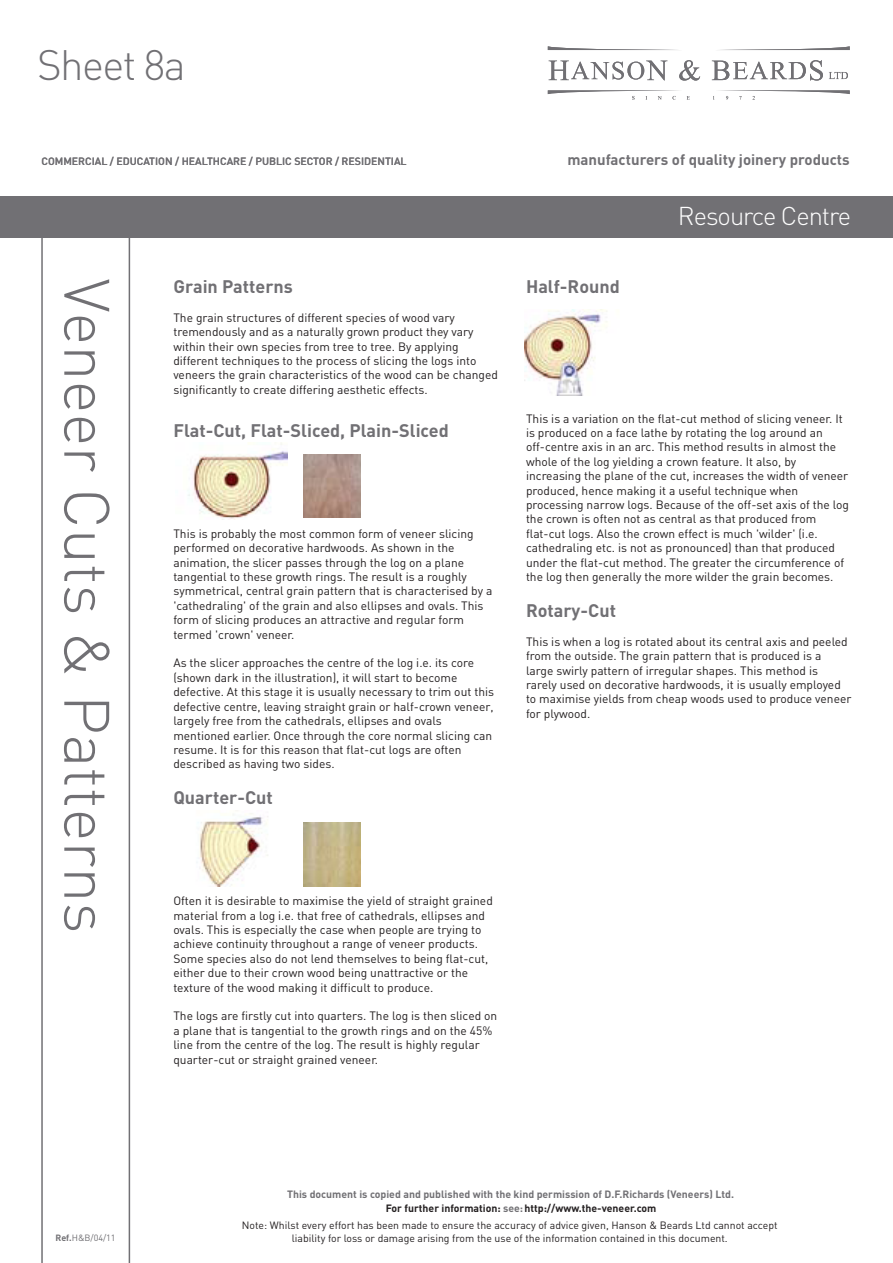
<style>
.page{position:relative;width:893px;height:1263px;background:#fff}
.page>*{position:absolute;margin:0;border:0;box-sizing:border-box;transform-origin:0 0}
.t1{font:300 63px "DIN";color:#717074}
.t2{font:300 42px "DIN";letter-spacing:-.04em;color:#717074}
.t3{font:300 25.5px "DIN";letter-spacing:-.04em;color:#fff}
.t4{font:700 18px "DIN";color:#717074}
.t5{font:700 15px "DIN";color:#717074}
.t6{font:12px/14.4px "DIN";color:#231f20}
.t7{font:10.5px "DIN";color:#231f20}
.t8{font:700 10.5px/14.4px "DIN";color:#717074}
.t9{font:500 10.5px "DIN";color:#717074}
.t10{font:9px "DIN";color:#717074}
.s1{color:#231f20}
.s2{font-weight:700}
</style>
<div class="page">
<hr style="left:41px;top:238px;width:2px;height:1025px;background:#717074">
<hr style="left:129px;top:238px;width:1px;height:1025px;background:#717074">
<div style="left:0;top:196px;width:893px;height:42px;background:#717074"></div>
<svg style="left:548px;top:46px;width:302px;height:4px"></svg>
<svg style="left:549px;top:61px;width:118px;height:19px"></svg>
<svg style="left:679px;top:60px;width:21px;height:21px"></svg>
<svg style="left:712px;top:60px;width:111px;height:21px"></svg>
<svg style="left:829px;top:72px;width:19px;height:7px"></svg>
<svg style="left:548px;top:90px;width:302px;height:10px"></svg>
<img style="left:188px;top:443px;width:100px;height:76px">
<img style="left:303px;top:454px;width:58px;height:64px">
<img style="left:198px;top:810px;width:70px;height:77px">
<img style="left:303px;top:823px;width:58px;height:63px">
<img style="left:524px;top:310px;width:83px;height:85px">
<h2 class="t2" style="left:37px;top:39px;width:150px">Sheet 8a</h2>
<p class="t9" style="left:41px;top:155px;width:367px">COMMERCIAL / EDUCATION / HEALTHCARE / PUBLIC SECTOR / RESIDENTIAL</p>
<p class="t5" style="left:567px;top:150px;width:284px">manufacturers of quality joinery products</p>
<h1 class="t1" style="left:126px;top:279px;width:656px;rotate:90deg">Veneer Cuts &amp; Patterns</h1>
<h3 class="t4" style="left:173px;top:275px;width:121px">Grain Patterns</h3>
<p class="t6" style="left:173px;top:310px;width:326px">The grain structures of different species of wood vary tremendously and as a naturally grown product they vary within their own species from tree to tree. By applying different techniques to the process of slicing the logs into veneers the grain characteristics of the wood can be changed significantly to create differing aesthetic effects.</p>
<h3 class="t4" style="left:173px;top:419px;width:277px">Flat-Cut, Flat-Sliced, Plain-Sliced</h3>
<p class="t6" style="left:173px;top:526px;width:321px">This is probably the most common form of veneer slicing performed on decorative hardwoods. As shown in the animation, the slicer passes through the log on a plane tangential to these growth rings. The result is a roughly symmetrical, central grain pattern that is characterised by a 'cathedraling' of the grain and also ellipses and ovals. This form of slicing produces an attractive and regular form termed 'crown' veneer.</p>
<p class="t6" style="left:173px;top:656px;width:322px">As the slicer approaches the centre of the log i.e. its core (shown dark in the illustration), it will start to become defective. At this stage it is usually necessary to trim out this defective centre, leaving straight grain or half-crown veneer, largely free from the cathedrals, ellipses and ovals mentioned earlier. Once through the core normal slicing can resume. It is for this reason that flat-cut logs are often described as having two sides.</p>
<h3 class="t4" style="left:173px;top:786px;width:101px">Quarter-Cut</h3>
<h3 class="t4" style="left:526px;top:275px;width:95px">Half-Round</h3>
<h3 class="t3" style="left:678px;top:200px;width:175px">Resource Centre</h3>
<p class="t6" style="left:526px;top:411px;width:325px">This is a variation on the flat-cut method of slicing veneer. It is produced on a face lathe by rotating the log around an off-centre axis in an arc. This method results in almost the whole of the log yielding a crown feature. It also, by increasing the plane of the cut, increases the width of veneer produced, hence making it a useful technique when processing narrow logs. Because of the off-set axis of the log the crown is often not as central as that produced from flat-cut logs. Also the crown effect is much 'wilder' (i.e. cathedraling etc. is not as pronounced) than that produced under the flat-cut method. The greater the circumference of the log then generally the more wilder the grain becomes.</p>
<h3 class="t4" style="left:526px;top:599px;width:92px">Rotary-Cut</h3>
<p class="t6" style="left:526px;top:634px;width:327px">This is when a log is rotated about its central axis and peeled from the outside. The grain pattern that is produced is a large swirly pattern of irregular shapes. This method is rarely used on decorative hardwoods, it is usually employed to maximise yields from cheap woods used to produce veneer for plywood.</p>
<p class="t6" style="left:173px;top:893px;width:321px">Often it is desirable to maximise the yield of straight grained material from a log i.e. that free of cathedrals, ellipses and ovals. This is especially the case when people are trying to achieve continuity throughout a range of veneer products.<br>Some species also do not lend themselves to being flat-cut, either due to their crown wood being unattractive or the texture of the wood making it difficult to produce.</p>
<p class="t6" style="left:173px;top:1008px;width:325px">The logs are firstly cut into quarters. The log is then sliced on a plane that is tangential to the growth rings and on the 45% line from the centre of the log. The result is highly regular quarter-cut or straight grained veneer.</p>
<p class="t8" style="left:386px;top:1186px;width:350px;text-indent:-99px">This document is copied and published with the kind permission of D.F.Richards (Veneers) Ltd.<br><span class="s1">For further information:</span> see: <span class="s1">http://www.the-veneer.com</span></p>
<p class="t7" style="left:242px;top:1219px;width:537px">Note: Whilst every effort has been made to ensure the accuracy of advice given, Hanson &amp; Beards Ltd cannot accept</p>
<p class="t10" style="left:56px;top:1232px;width:62px"><span class="s2">Ref.</span>H&amp;B/04/11</p>
<p class="t7" style="left:292px;top:1231px;width:438px">liability for loss or damage arising from the use of the information contained in this document.</p>
</div>
